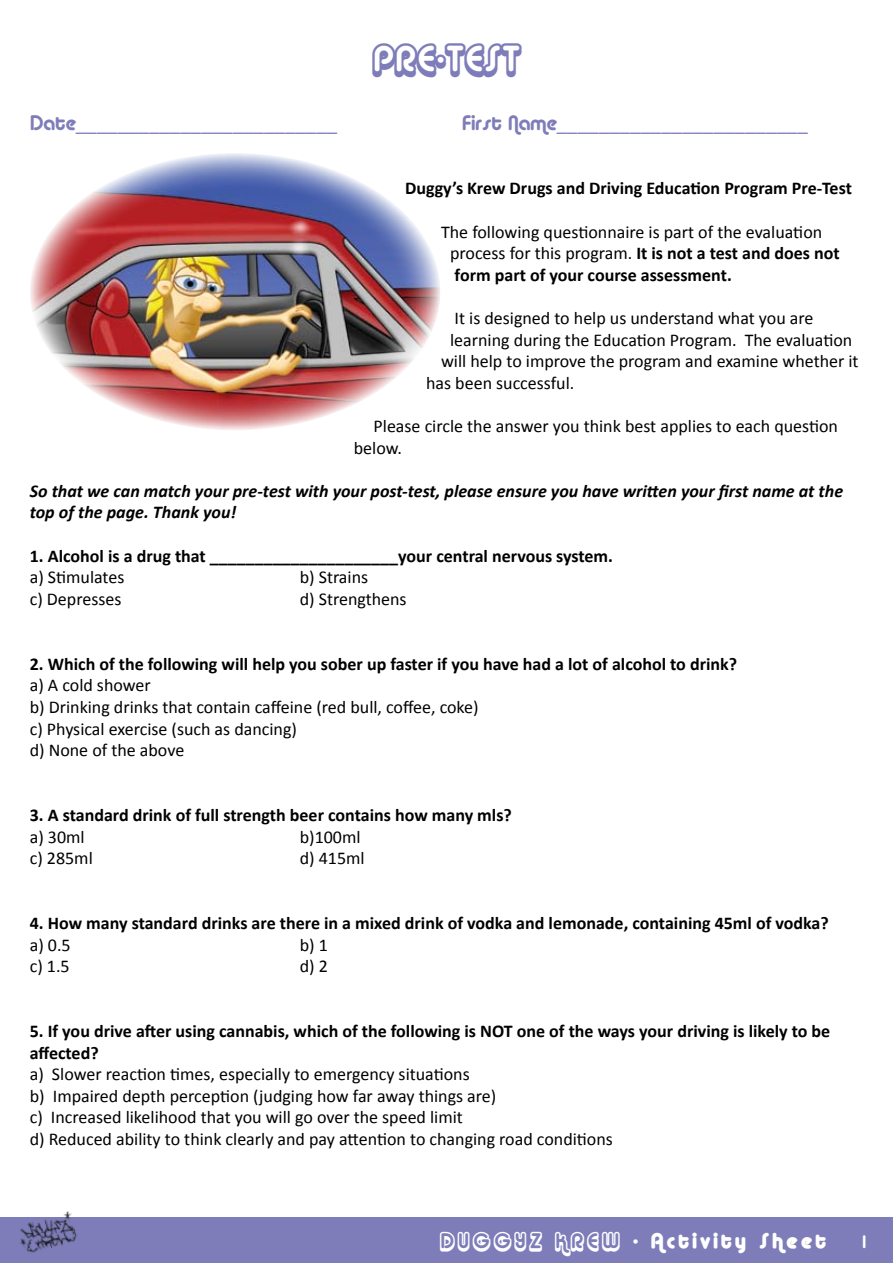
<style>
.page{position:relative;width:893px;height:1263px;background:#fff}
.page>*{position:absolute;margin:0;border:0;box-sizing:border-box;transform-origin:0 0}
.t1{font:36px "Alba Super";color:#7e7db9}
.t2{font:21px "Calibri";color:#7e7db9}
.t3{font:21px "Alba Matter";letter-spacing:.18em;color:#fff}
.t4{font:18px/21.6px "Calibri";color:#000}
.t5{font:700 18px/21.6px "Calibri";color:#000}
.t6{font:italic 700 18px/21.6px "Calibri";color:#000}
.t7{font:18px "Alba";color:#fff}
.s1{font-family:"Alba"}
.s2{font-weight:700}
.s3{font-family:"Alba Super"}
</style>
<div class="page">
<div style="left:0;top:1217px;width:893px;height:46px;background:#7e7db9"></div>
<img style="left:20px;top:1211px;width:57px;height:42px">
<img style="left:30px;top:153px;width:410px;height:277px">
<h1 class="t1" style="left:373px;top:37px;width:149px">PRE-TEST</h1>
<p class="t2" style="left:30px;top:110px;width:309px"><span class="s1">Date</span>_________________________</p>
<p class="t2" style="left:462px;top:110px;width:348px"><span class="s1">First Name</span>________________________</p>
<p class="t5" style="left:405px;top:177px;width:448px">Duggy’s Krew Drugs and Driving Education Program Pre-Test</p>
<p class="t4" style="left:450px;top:220px;width:391px;text-indent:-9px">The following questionnaire is part of the evaluation process for this program. <span class="s2">It is not a test and does not form part of your course assessment.</span></p>
<p class="t4" style="left:455px;top:306px;width:360px">It is designed to help us understand what you are</p>
<p class="t4" style="left:450px;top:328px;width:404px">learning during the Education Program. The evaluation</p>
<p class="t4" style="left:441px;top:350px;width:419px">will help to improve the program and examine whether it</p>
<p class="t4" style="left:426px;top:371px;width:150px">has been successful.</p>
<p class="t4" style="left:354px;top:414px;width:486px;text-indent:20px">Please circle the answer you think best applies to each question below.</p>
<p class="t6" style="left:30px;top:479px;width:815px">So that we can match your pre-test with your post-test, please ensure you have written your first name at the top of the page. Thank you!</p>
<p class="t5" style="left:30px;top:544px;width:585px">1. Alcohol is a drug that _____________________your central nervous system.</p>
<p class="t4" style="left:30px;top:566px;width:96px">a) Stimulates</p>
<p class="t4" style="left:300px;top:566px;width:70px">b) Strains</p>
<p class="t4" style="left:30px;top:587px;width:93px">c) Depresses</p>
<p class="t4" style="left:300px;top:587px;width:108px">d) Strengthens</p>
<p class="t5" style="left:30px;top:652px;width:709px">2. Which of the following will help you sober up faster if you have had a lot of alcohol to drink?</p>
<p class="t4" style="left:30px;top:674px;width:450px">a) A cold shower<br>b) Drinking drinks that contain caffeine (red bull, coffee, coke) c) Physical exercise (such as dancing)<br>d) None of the above</p>
<p class="t5" style="left:30px;top:803px;width:484px">3. A standard drink of full strength beer contains how many mls?</p>
<p class="t4" style="left:30px;top:825px;width:56px">a) 30ml</p>
<p class="t4" style="left:300px;top:825px;width:62px">b)100ml</p>
<p class="t4" style="left:30px;top:846px;width:65px">c) 285ml</p>
<p class="t4" style="left:300px;top:846px;width:66px">d) 415ml</p>
<p class="t5" style="left:30px;top:911px;width:801px">4. How many standard drinks are there in a mixed drink of vodka and lemonade, containing 45ml of vodka?</p>
<p class="t4" style="left:30px;top:933px;width:42px">a) 0.5</p>
<p class="t4" style="left:300px;top:933px;width:30px">b) 1</p>
<p class="t4" style="left:30px;top:954px;width:41px">c) 1.5</p>
<p class="t4" style="left:300px;top:954px;width:30px">d) 2</p>
<p class="t5" style="left:30px;top:1019px;width:802px">5. If you drive after using cannabis, which of the following is NOT one of the ways your driving is likely to be affected?</p>
<p class="t4" style="left:30px;top:1062px;width:585px">a) Slower reaction times, especially to emergency situations<br>b) Impaired depth perception (judging how far away things are)<br>c) Increased likelihood that you will go over the speed limit<br>d) Reduced ability to think clearly and pay attention to changing road conditions</p>
<p class="t3" style="left:440px;top:1228px;width:387px"><span class="s3">DUGGYZ KREW</span> - Activity Sheet</p>
<p class="t7" style="left:862px;top:1231px;width:5px">1</p>
</div>
